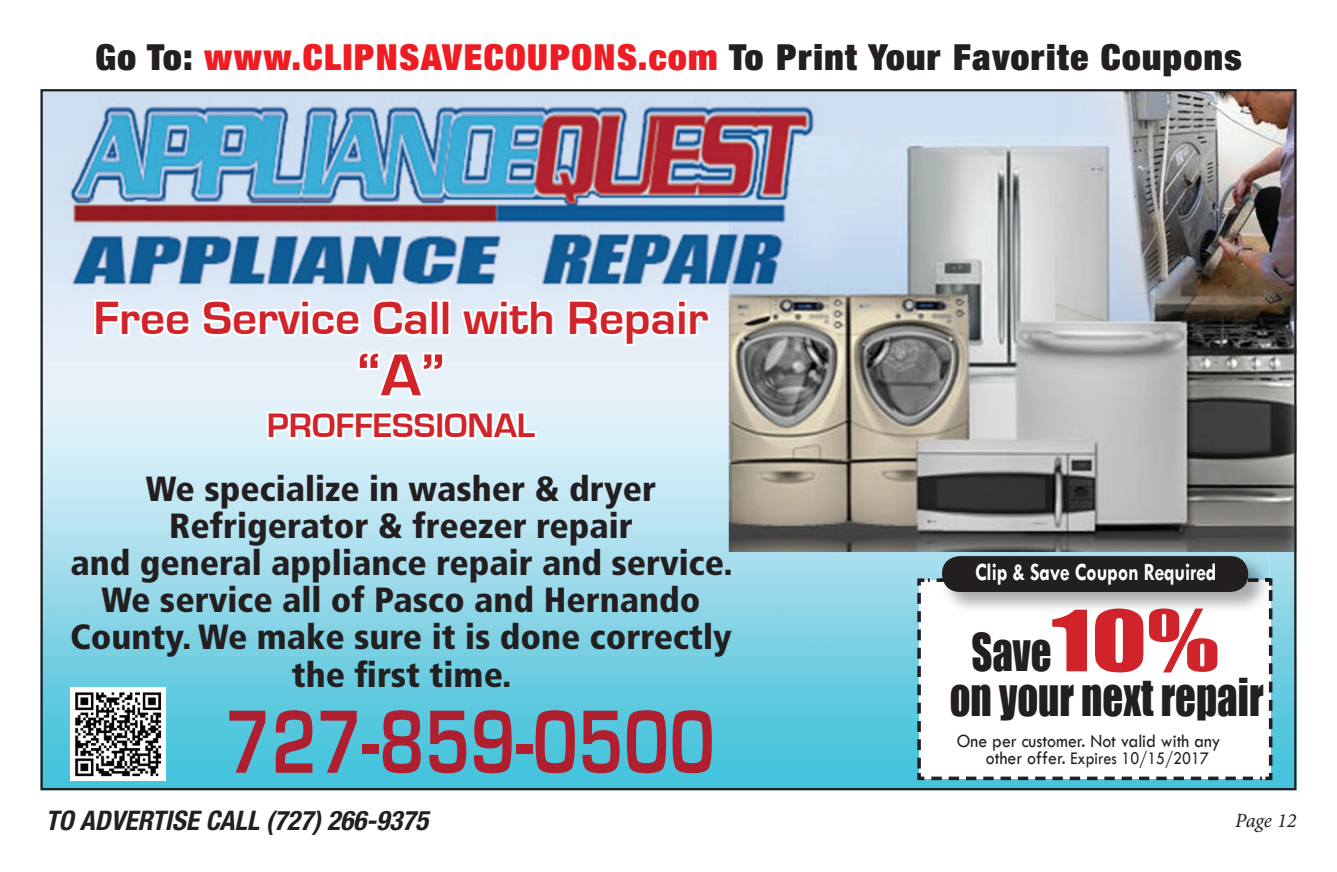
<style>
.page{position:relative;width:1337px;height:872px;background:#fff}
.page>*{position:absolute;margin:0;border:0;box-sizing:border-box;transform-origin:0 0}
.t1{font:700 92.92px "Eurostile";color:#af1f30;scale:.78 1}
.t2{font:700 61.2px "Eurostile";color:#d1232a}
.t3{font:700 48.15px "Eurostile";color:#d1232a}
.t4{font:47.93px/44.3px "Impact";color:#231f20;text-align:center;scale:.85 1}
.t5{font:900 expanded 36px "Helvetica Neue";letter-spacing:.04em;color:#231f20}
.t6{font:900 condensed 34.88px/37.1px "Frutiger LT Std";color:#231f20;text-align:center}
.t7{font:700 34.88px "Eurostile";color:#d1232a}
.t8{font:italic 700 condensed 27px "Helvetica Neue";color:#231f20}
.t9{font:700 24.97px "Tw Cen";letter-spacing:-.01em;color:#fff;scale:.8 1}
.t10{font:italic 20.25px "Minion Pro";letter-spacing:-.01em;color:#231f20}
.t11{font:19.35px "Tw Cen";color:#231f20;scale:.92 1}
.t12{font:18.45px "Tw Cen";color:#231f20;scale:.88 1}
.s1{color:#ee1d23}
.s2{font-size:77.85px;color:#d1232a}
.s3{font-size:19.35px}
</style>
<div class="page">
<img style="left:40px;top:89px;width:1256px;height:701px">
<p class="t5" style="left:95px;top:34px;width:1147px">Go To: <span class="s1">www.CLIPNSAVECOUPONS.com</span> To Print Your Favorite Coupons</p>
<h3 class="t3" style="left:93px;top:292px;width:616px">Free Service Call with Repair</h3>
<h2 class="t2" style="left:357px;top:342px;width:89px">“A”</h2>
<p class="t7" style="left:267px;top:407px;width:270px">PROFFESSIONAL</p>
<p class="t6" style="left:70px;top:470px;width:664px">We specialize in washer &amp; dryer<br>Refrigerator &amp; freezer repair<br>and general appliance repair and service.<br>We service all of Pasco and Hernando<br>County. We make sure it is done correctly the first time.</p>
<h1 class="t1" style="left:226px;top:691px;width:628px">727-859-0500</h1>
<p class="t9" style="left:975px;top:557px;width:303px">Clip &amp; Save Coupon Required</p>
<h3 class="t4" style="left:949px;top:629px;width:371px">SAVE<span class="s2">10%<br></span>ON YOUR NEXT REPAIR</h3>
<p class="t11" style="left:956px;top:729px;width:288px">One per customer. Not valid with any</p>
<p class="t12" style="left:986px;top:747px;width:255px"><span class="s3">other offer.</span> Expires 10/15/2017</p>
<p class="t8" style="left:45px;top:804px;width:384px">TO ADVERTISE CALL (727) 266-9375</p>
<p class="t10" style="left:1235px;top:807px;width:63px">Page 12</p>
</div>
